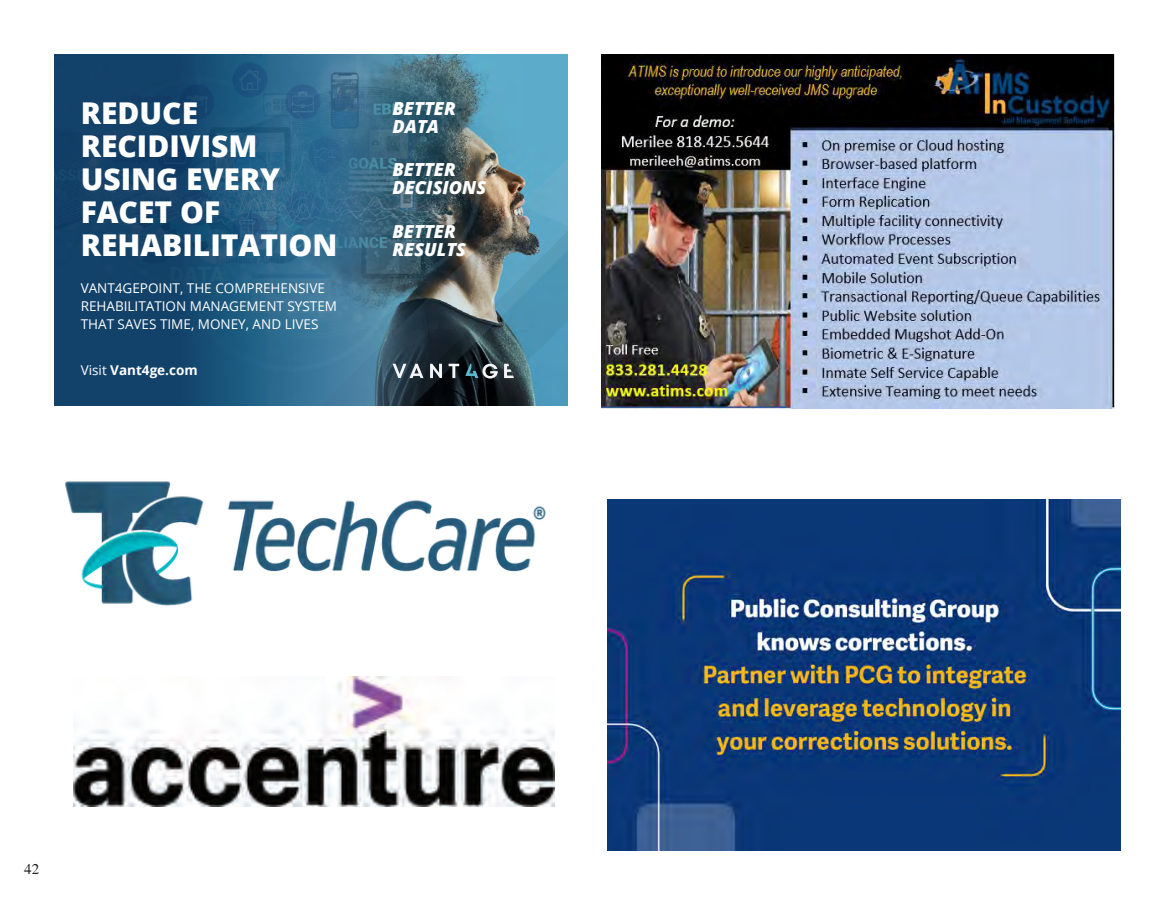
<style>
.page{position:relative;width:1175px;height:905px;background:#fff}
.page>*{position:absolute;margin:0;border:0;box-sizing:border-box;transform-origin:0 0}
.t1{font:800 30px/33px "Open Sans";color:#fff}
.t2{font:italic 800 18px/18px "Open Sans";color:#fff}
.t3{font:15px "Times";color:#231f20}
.t4{font:13.5px/18px "Open Sans";color:#fff}
.t5{font:700 13.5px "Open Sans";color:#fff}
.s1{font-weight:400}
</style>
<div class="page">
<img style="left:65px;top:481px;width:481px;height:125px">
<img style="left:73px;top:676px;width:482px;height:130px">
<svg style="left:54px;top:54px;width:231px;height:351px;background:#184b72"></svg>
<svg style="left:285px;top:54px;width:28px;height:351px;background:#326e93"></svg>
<img style="left:313px;top:54px;width:254px;height:351px">
<svg style="left:448px;top:364px;width:11px;height:14px"></svg>
<svg style="left:430px;top:364px;width:12px;height:14px"></svg>
<svg style="left:392px;top:364px;width:31px;height:14px"></svg>
<svg style="left:504px;top:364px;width:10px;height:14px"></svg>
<svg style="left:465px;top:364px;width:33px;height:14px"></svg>
<img style="left:601px;top:54px;width:513px;height:354px">
<img style="left:607px;top:499px;width:513px;height:351px">
<p class="t1" style="left:81px;top:95px;width:258px">REDUCE<br>RECIDIVISM<br>USING EVERY<br>FACET OF<br>REHABILITATION</p>
<p class="t4" style="left:81px;top:278px;width:258px">VANT4GEPOINT, THE COMPREHENSIVE<br>REHABILITATION MANAGEMENT SYSTEM<br>THAT SAVES TIME, MONEY, AND LIVES</p>
<p class="t5" style="left:81px;top:361px;width:118px"><span class="s1">Visit</span> Vant4ge.com</p>
<p class="t2" style="left:392px;top:99px;width:65px">BETTER<br>DATA</p>
<p class="t2" style="left:392px;top:160px;width:95px">BETTER<br>DECISIONS</p>
<p class="t2" style="left:392px;top:221px;width:75px">BETTER<br>RESULTS</p>
<p class="t3" style="left:24px;top:860px;width:16px">42</p>
</div>
